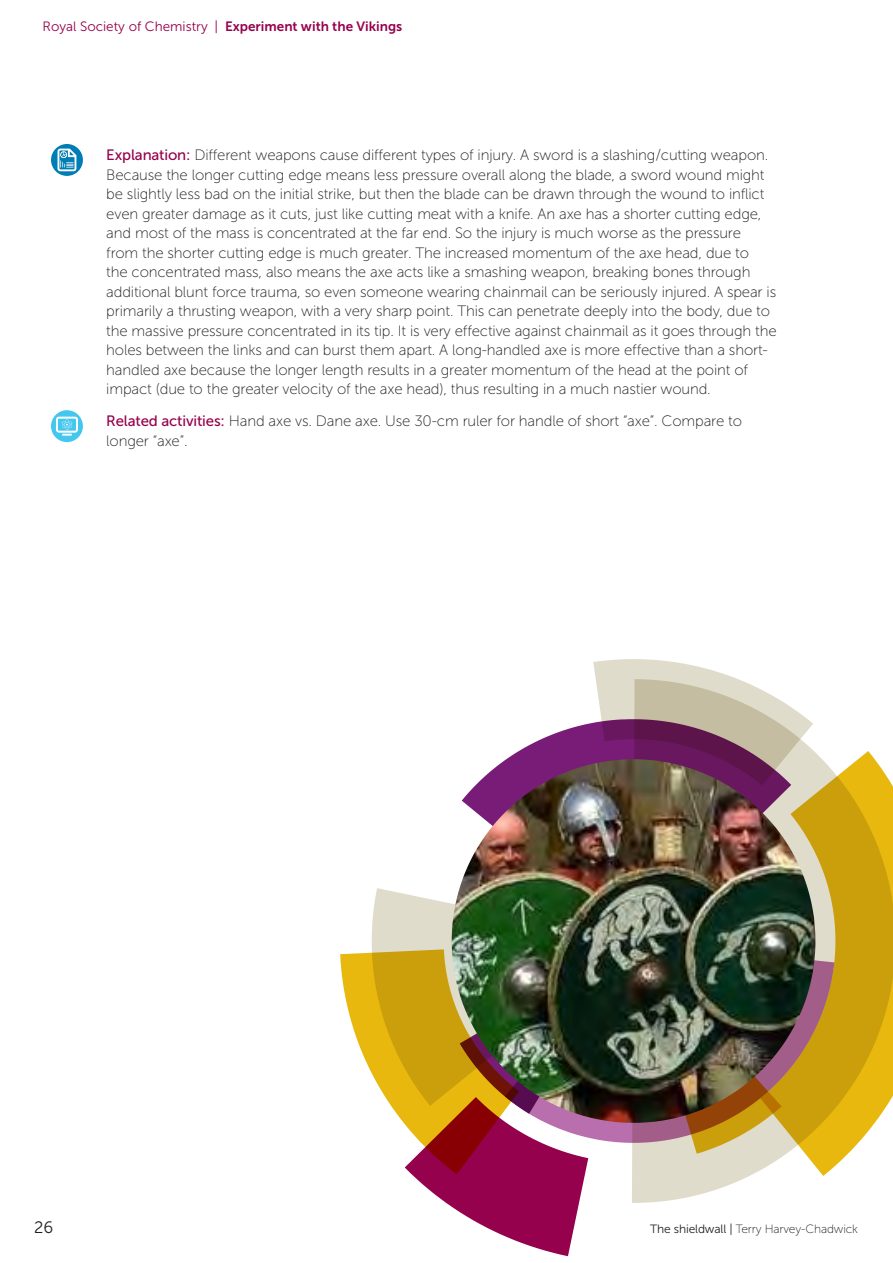
<style>
.page{position:relative;width:893px;height:1263px;background:#fff}
.page>*{position:absolute;margin:0;border:0;box-sizing:border-box;transform-origin:0 0}
.t1{font:16.5px "Museo Sans 300";color:#231f20}
.Body_Copy{font:15px/19.5px "Museo Sans 100";letter-spacing:-.01em;color:#231f20}
.t2{font:13.5px "Museo Sans 300";color:#96014d}
.Body_Copy-2{font:12px "Museo Sans 100";letter-spacing:-.01em;color:#231f20}
.s1{font-family:"Museo Sans 700"}
.s2{font-family:"Museo Sans 500";color:#96014d}
.s3{font-family:"Museo Sans 300"}
</style>
<div class="page">
<svg style="left:51px;top:144px;width:32px;height:32px"></svg>
<svg style="left:58px;top:149px;width:18px;height:22px"></svg>
<svg style="left:51px;top:410px;width:32px;height:32px"></svg>
<svg style="left:56px;top:417px;width:22px;height:19px"></svg>
<svg style="left:506px;top:722px;width:87px;height:37px;fill:#781c78"></svg>
<svg style="left:632px;top:750px;width:182px;height:453px;fill:#e0dccb"></svg>
<svg style="left:674px;top:1123px;width:86px;height:31px;background:#ccad6a"></svg>
<svg style="left:760px;top:751px;width:133px;height:425px;background:#dab53e"></svg>
<svg style="left:340px;top:888px;width:248px;height:368px"></svg>
<svg style="left:593px;top:659px;width:220px;height:100px"></svg>
<img style="left:452px;top:759px;width:363px;height:364px">
<p class="t2" style="left:43px;top:19px;width:361px">Royal Society of Chemistry | <span class="s1">Experiment with the Vikings</span></p>
<p class="Body_Copy" style="left:106px;top:145px;width:672px"><span class="s2">Explanation:</span> Different weapons cause different types of injury. A sword is a slashing/cutting weapon.<br>Because the longer cutting edge means less pressure overall along the blade, a sword wound might be slightly less bad on the initial strike, but then the blade can be drawn through the wound to inflict even greater damage as it cuts, just like cutting meat with a knife. An axe has a shorter cutting edge, and most of the mass is concentrated at the far end. So the injury is much worse as the pressure from the shorter cutting edge is much greater. The increased momentum of the axe head, due to<br>the concentrated mass, also means the axe acts like a smashing weapon, breaking bones through additional blunt force trauma, so even someone wearing chainmail can be seriously injured. A spear is primarily a thrusting weapon, with a very sharp point. This can penetrate deeply into the body, due to the massive pressure concentrated in its tip. It is very effective against chainmail as it goes through the holes between the links and can burst them apart. A long-handled axe is more effective than a short&shy;handled axe because the longer length results in a greater momentum of the head at the point of impact (due to the greater velocity of the axe head), thus resulting in a much nastier wound.</p>
<p class="Body_Copy" style="left:106px;top:412px;width:637px"><span class="s2">Related activities:</span> Hand axe vs. Dane axe. Use 30-cm ruler for handle of short “axe”. Compare to longer “axe”.</p>
<p class="t1" style="left:34px;top:1218px;width:21px">26</p>
<p class="Body_Copy-2" style="left:650px;top:1223px;width:209px"><span class="s3">The shieldwall |</span> Terry Harvey-Chadwick</p>
</div>
